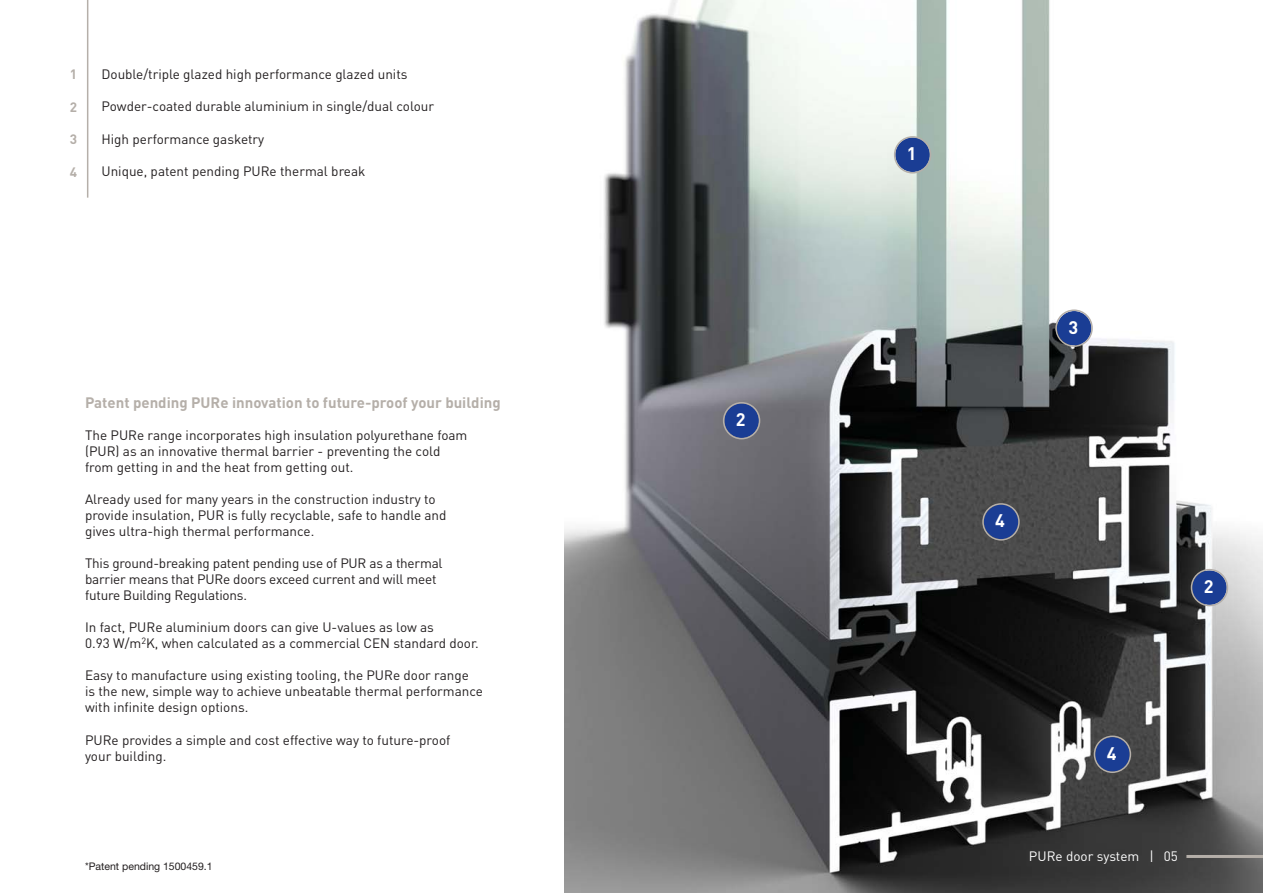
<style>
.page{position:relative;width:1263px;height:893px;background:#fff}
.page>*{position:absolute;margin:0;border:0;box-sizing:border-box;transform-origin:0 0}
.t1{font:700 18px "DIN";color:#fff}
.t2{font:700 15px "DIN";color:#b5afa9}
.t3{font:13.5px/16px "DIN";color:#231f20}
.t4{font:13.5px "DIN";color:#fff}
.t5{font:700 13.5px "DIN";color:#b5afa9}
.t6{font:10.5px "Helvetica Neue";color:#231f20}
</style>
<div class="page">
<img style="left:565px;top:0;width:698px;height:893px">
<svg style="left:894px;top:136px;width:37px;height:38px"></svg>
<hr style="left:1186px;top:855px;width:77px;height:3px;background:#b5afa9">
<svg style="left:723px;top:402px;width:37px;height:37px"></svg>
<svg style="left:982px;top:503px;width:38px;height:38px"></svg>
<svg style="left:1055px;top:309px;width:38px;height:38px"></svg>
<hr style="left:87px;top:0;width:1px;height:198px;background:#b5afa9">
<svg style="left:1094px;top:736px;width:37px;height:37px"></svg>
<svg style="left:1191px;top:569px;width:37px;height:37px"></svg>
<p class="t5" style="left:70px;top:70px;width:9px">1</p>
<p class="t5" style="left:70px;top:102px;width:9px">2</p>
<p class="t5" style="left:70px;top:135px;width:9px">3</p>
<p class="t5" style="left:70px;top:167px;width:9px">4</p>
<p class="t3" style="left:101px;top:68px;width:308px">Double/triple glazed high performance glazed units</p>
<p class="t3" style="left:101px;top:100px;width:334px">Powder-coated durable aluminium in single/dual colour</p>
<p class="t3" style="left:101px;top:133px;width:164px">High performance gasketry</p>
<p class="t3" style="left:101px;top:165px;width:265px">Unique, patent pending PURe thermal break</p>
<p class="t2" style="left:85px;top:397px;width:417px">Patent pending PURe innovation to future-proof your building</p>
<p class="t3" style="left:85px;top:428px;width:384px">The PURe range incorporates high insulation polyurethane foam (PUR) as an innovative thermal barrier - preventing the cold from getting in and the heat from getting out.</p>
<p class="t3" style="left:85px;top:493px;width:363px">Already used for many years in the construction industry to provide insulation, PUR is fully recyclable, safe to handle and gives ultra-high thermal performance.</p>
<p class="t3" style="left:85px;top:557px;width:359px">This ground-breaking patent pending use of PUR as a thermal barrier means that PURe doors exceed current and will meet future Building Regulations.</p>
<p class="t3" style="left:85px;top:621px;width:395px">In fact, PURe aluminium doors can give U-values as low as<br>0.93 W/m<sup>2</sup>K, when calculated as a commercial CEN standard door.</p>
<p class="t3" style="left:85px;top:669px;width:399px">Easy to manufacture using existing tooling, the PURe door range<br>is the new, simple way to achieve unbeatable thermal performance with infinite design options.</p>
<p class="t3" style="left:85px;top:733px;width:367px">PURe provides a simple and cost effective way to future-proof your building.</p>
<p class="t6" style="left:85px;top:862px;width:129px">*Patent pending 1500459.1</p>
<h1 class="t1" style="left:736px;top:413px;width:11px">2</h1>
<h1 class="t1" style="left:907px;top:148px;width:11px">1</h1>
<h1 class="t1" style="left:1068px;top:321px;width:11px">3</h1>
<h1 class="t1" style="left:995px;top:515px;width:11px">4</h1>
<h1 class="t1" style="left:1204px;top:580px;width:11px">2</h1>
<h1 class="t1" style="left:1107px;top:747px;width:11px">4</h1>
<p class="t4" style="left:1029px;top:851px;width:150px">PURe door system | 05</p>
</div>
